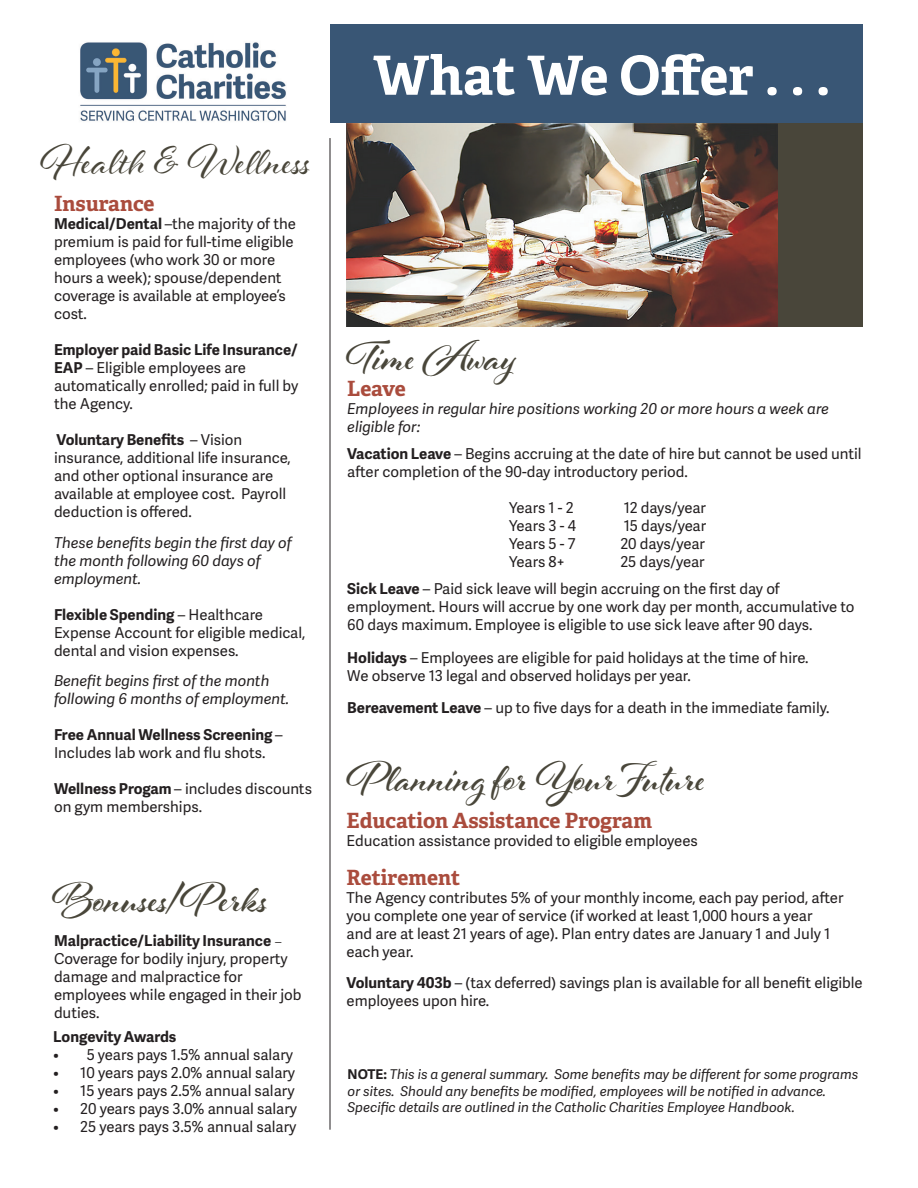
<style>
.page{position:relative;width:918px;height:1188px;background:#fff}
.page>*{position:absolute;margin:0;border:0;box-sizing:border-box;transform-origin:0 0}
.t1{font:700 54px "Adelle PE";color:#fff}
.t2{font:700 45px "Al Fresco";color:#49463a}
.t3{font:45px "Al Fresco";color:#49463a}
.t4{font:700 21px "Adelle PE";letter-spacing:-.005em;color:#aa4c3d}
.t5{font:15px/18px "Adelle Sans";color:#231f20}
.t6{font:italic 15px/18px "Adelle Sans";color:#231f20}
.t7{font:700 15px "Adelle Sans";letter-spacing:-.01em;color:#231f20}
.t8{font:italic 13.5px/16.2px "Adelle Sans";color:#231f20}
.s1{font-weight:700}
.s2{font-family:"Minion Pro"}
.s3{font-weight:700;font-style:normal}
</style>
<div class="page">
<img style="left:346px;top:123px;width:432px;height:203px">
<div style="left:330px;top:25px;width:533px;height:98px;background:#395675"></div>
<img style="left:80px;top:42px;width:206px;height:79px">
<hr style="left:330px;top:138px;width:1px;height:992px;background:#231f20">
<div style="left:778px;top:123px;width:85px;height:203px;background:#49463a"></div>
<h2 class="t3" style="left:40px;top:131px;width:272px">Health &amp; Wellness</h2>
<h3 class="t4" style="left:54px;top:188px;width:102px">Insurance</h3>
<p class="t5" style="left:54px;top:214px;width:243px"><span class="s1">Medical/Dental</span> –the majority of the premium is paid for full-time eligible employees (who work 30 or more hours a week); spouse/dependent coverage is available at employee’s cost.</p>
<p class="t5" style="left:54px;top:340px;width:246px"><span class="s1">Employer paid Basic Life Insurance/<br>EAP</span> – Eligible employees are automatically enrolled; paid in full by the Agency.</p>
<p class="t5" style="left:54px;top:430px;width:238px"><span class="s1">Voluntary Benefits</span> – Vision insurance, additional life insurance, and other optional insurance are available at employee cost. Payroll deduction is offered.</p>
<p class="t6" style="left:54px;top:533px;width:239px">These benefits begin the first day of the month following 60 days of employment.</p>
<p class="t5" style="left:54px;top:606px;width:253px"><span class="s1">Flexible Spending</span> – Healthcare<br>Expense Account for eligible medical, dental and vision expenses.</p>
<p class="t6" style="left:54px;top:671px;width:237px">Benefit begins first of the month following 6 months of employment.</p>
<p class="t5" style="left:54px;top:726px;width:230px"><span class="s1">Free Annual Wellness Screening</span> –<br>Includes lab work and flu shots.</p>
<p class="t5" style="left:54px;top:780px;width:259px"><span class="s1">Wellness Progam</span> – includes discounts on gym memberships.</p>
<h2 class="t2" style="left:52px;top:870px;width:217px">Bonuses/Perks</h2>
<p class="t5" style="left:54px;top:931px;width:249px"><span class="s1">Malpractice/Liability Insurance</span> <span class="s2">–<br></span>Coverage for bodily injury, property damage and malpractice for employees while engaged in their job duties.</p>
<p class="t7" style="left:53px;top:1026px;width:125px">Longevity Awards</p>
<p class="t5" style="left:53px;top:1046px;width:241px">• 5 years pays 1.5% annual salary</p>
<p class="t5" style="left:53px;top:1064px;width:243px">• 10 years pays 2.0% annual salary</p>
<p class="t5" style="left:53px;top:1082px;width:243px">• 15 years pays 2.5% annual salary</p>
<p class="t5" style="left:53px;top:1100px;width:245px">• 20 years pays 3.0% annual salary</p>
<p class="t5" style="left:53px;top:1118px;width:245px">• 25 years pays 3.5% annual salary</p>
<h1 class="t1" style="left:373px;top:37px;width:459px">What We Offer . . .</h1>
<h2 class="t2" style="left:346px;top:327px;width:171px">Time Away</h2>
<h3 class="t4" style="left:347px;top:373px;width:60px">Leave</h3>
<p class="t6" style="left:347px;top:399px;width:483px">Employees in regular hire positions working 20 or more hours a week are eligible for:</p>
<p class="t5" style="left:347px;top:444px;width:516px"><span class="s1">Vacation Leave</span> – Begins accruing at the date of hire but cannot be used until after completion of the 90-day introductory period.</p>
<p class="t5" style="left:509px;top:498px;width:66px">Years 1 - 2</p>
<p class="t5" style="left:624px;top:498px;width:84px">12 days/year</p>
<p class="t5" style="left:509px;top:516px;width:68px">Years 3 - 4</p>
<p class="t5" style="left:624px;top:516px;width:84px">15 days/year</p>
<p class="t5" style="left:509px;top:534px;width:68px">Years 5 - 7</p>
<p class="t5" style="left:620px;top:534px;width:86px">20 days/year</p>
<p class="t5" style="left:509px;top:552px;width:57px">Years 8+</p>
<p class="t5" style="left:347px;top:548px;width:434px;line-height:27px;text-indent:273px">25 days/year<br><span class="s1">Sick Leave</span> – Paid sick leave will begin accruing on the first day of</p>
<p class="t5" style="left:347px;top:597px;width:509px">employment. Hours will accrue by one work day per month, accumulative to<br>60 days maximum. Employee is eligible to use sick leave after 90 days.</p>
<p class="t5" style="left:347px;top:648px;width:463px"><span class="s1">Holidays</span> – Employees are eligible for paid holidays at the time of hire.<br>We observe 13 legal and observed holidays per year.</p>
<p class="t5" style="left:347px;top:698px;width:484px"><span class="s1">Bereavement Leave</span> – up to five days for a death in the immediate family.</p>
<h2 class="t2" style="left:347px;top:748px;width:359px">Planning for YourFuture</h2>
<h3 class="t4" style="left:347px;top:805px;width:307px">Education Assistance Program</h3>
<p class="t5" style="left:347px;top:831px;width:353px">Education assistance provided to eligible employees</p>
<h3 class="t4" style="left:347px;top:862px;width:115px">Retirement</h3>
<p class="t5" style="left:347px;top:888px;width:498px">The Agency contributes 5% of your monthly income, each pay period, after you complete one year of service (if worked at least 1,000 hours a year<br>and are at least 21 years of age). Plan entry dates are January 1 and July 1 each year.</p>
<p class="t5" style="left:347px;top:973px;width:518px"><span class="s1">Voluntary 403b</span> – (tax deferred) savings plan is available for all benefit eligible employees upon hire.</p>
<p class="t8" style="left:348px;top:1066px;width:512px"><span class="s3">NOTE:</span> This is a general summary. Some benefits may be different for some programs or sites. Should any benefits be modified, employees will be notified in advance.<br>Specific details are outlined in the Catholic Charities Employee Handbook.</p>
</div>
